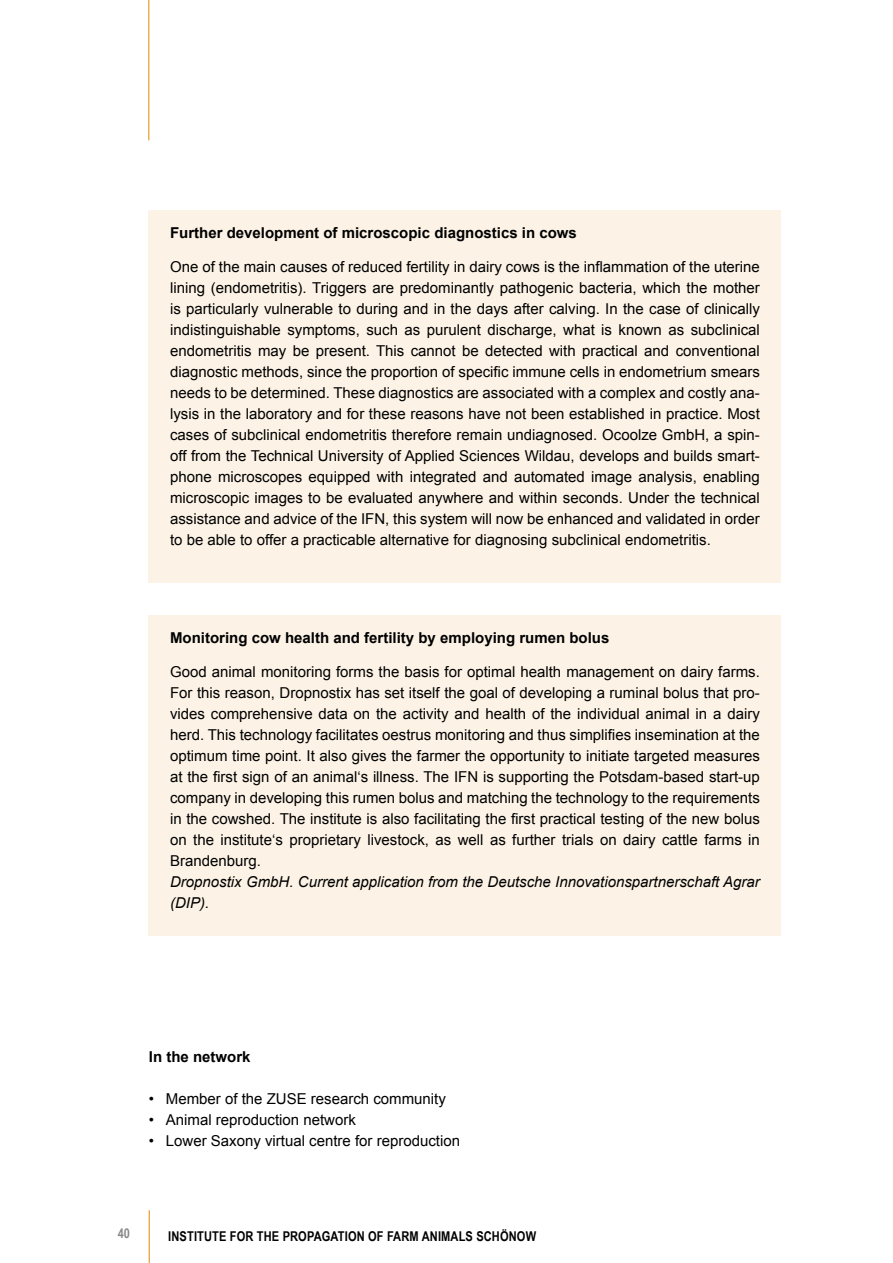
<style>
.page{position:relative;width:893px;height:1263px;background:#fff}
.page>*{position:absolute;margin:0;border:0;box-sizing:border-box;transform-origin:0 0}
.t1{font:15px/21px "Arial";color:#000;text-align:justify}
.t2{font:700 15px "Arial";color:#000}
.t3{font:italic 15px/21px "Arial";color:#000}
.t4{font:700 13.5px "Arial Narrow";letter-spacing:.01em;color:#000}
.t5{font:700 13.5px "Arial Narrow";color:#878988}
</style>
<div class="page">
<hr style="left:148px;top:0;width:1px;height:140px;background:#e08a00">
<hr style="left:149px;top:1210px;width:1px;height:53px;background:#e08a00">
<div style="left:149px;top:210px;width:632px;height:373px;background:#fcf3e6"></div>
<div style="left:149px;top:615px;width:632px;height:321px;background:#fcf3e6"></div>
<p class="t2" style="left:170px;top:223px;width:408px">Further development of microscopic diagnostics in cows</p>
<p class="t1" style="left:170px;top:257px;width:591px">One of the main causes of reduced fertility in dairy cows is the inflammation of the uterine lining (endometritis). Triggers are predominantly pathogenic bacteria, which the mother is particularly vulnerable to during and in the days after calving. In the case of clinically indistinguishable symptoms, such as purulent discharge, what is known as subclinical endometritis may be present. This cannot be detected with practical and conventional diagnostic methods, since the proportion of specific immune cells in endometrium smears needs to be determined. These diagnostics are associated with a complex and costly ana&shy;lysis in the laboratory and for these reasons have not been established in practice. Most cases of subclinical endometritis therefore remain undiagnosed. Ocoolze GmbH, a spin&shy;off from the Technical University of Applied Sciences Wildau, develops and builds smart&shy;phone microscopes equipped with integrated and automated image analysis, enabling microscopic images to be evaluated anywhere and within seconds. Under the technical assistance and advice of the IFN, this system will now be enhanced and validated in order to be able to offer a practicable alternative for diagnosing subclinical endometritis.</p>
<p class="t2" style="left:170px;top:628px;width:441px">Monitoring cow health and fertility by employing rumen bolus</p>
<p class="t1" style="left:170px;top:661px;width:591px">Good animal monitoring forms the basis for optimal health management on dairy farms.<br>For this reason, Dropnostix has set itself the goal of developing a ruminal bolus that pro&shy;vides comprehensive data on the activity and health of the individual animal in a dairy herd. This technology facilitates oestrus monitoring and thus simplifies insemination at the optimum time point. It also gives the farmer the opportunity to initiate targeted measures at the first sign of an animal‘s illness. The IFN is supporting the Potsdam-based start-up company in developing this rumen bolus and matching the technology to the requirements in the cowshed. The institute is also facilitating the first practical testing of the new bolus on the institute‘s proprietary livestock, as well as further trials on dairy cattle farms in Brandenburg.</p>
<p class="t3" style="left:170px;top:871px;width:591px">Dropnostix GmbH. Current application from the Deutsche Innovationspartnerschaft Agrar (DIP).</p>
<p class="t2" style="left:149px;top:1046px;width:103px">In the network</p>
<p class="t1" style="left:149px;top:1088px;width:299px">• Member of the ZUSE research community</p>
<p class="t1" style="left:149px;top:1109px;width:209px">• Animal reproduction network</p>
<p class="t1" style="left:149px;top:1130px;width:313px">• Lower Saxony virtual centre for reproduction</p>
<p class="t5" style="left:118px;top:1223px;width:14px">40</p>
<p class="t4" style="left:168px;top:1226px;width:369px">INSTITUTE FOR THE PROPAGATION OF FARM ANIMALS SCHÖNOW</p>
</div>
